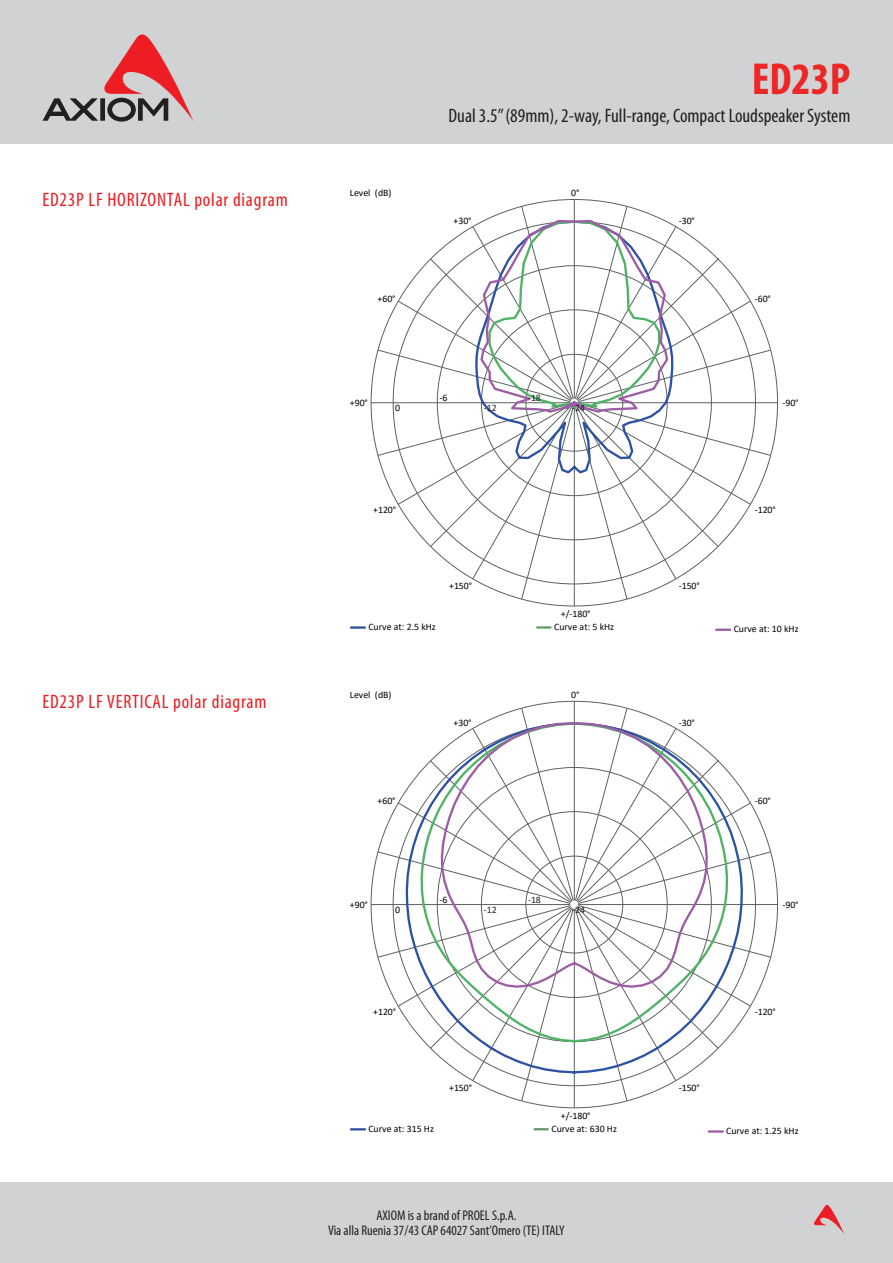
<style>
.page{position:relative;width:893px;height:1263px;background:#fff}
.page>*{position:absolute;margin:0;border:0;box-sizing:border-box;transform-origin:0 0}
.t1{font:700 condensed 45px "Myriad Pro";color:#ed2626}
.t2{font:condensed 19.5px "Myriad Pro";color:#231f20}
.t3{font:condensed 19.5px "Myriad Pro";letter-spacing:.04em;color:#ee1d23}
.t4{font:condensed 14.1px/15px "Myriad Pro";color:#231f20;text-align:center}
.t5{font:9.9px "Calibri";color:#000001}
.t6{font:9.9px "Calibri";letter-spacing:-.01em;color:#231f20}
</style>
<div class="page">
<div style="left:0;top:0;width:893px;height:143px;background:#d1d2d4"></div>
<div style="left:0;top:1183px;width:893px;height:80px;background:#d1d2d4"></div>
<svg style="left:814px;top:1205px;width:30px;height:29px"></svg>
<svg style="left:43px;top:34px;width:151px;height:88px"></svg>
<hr style="left:574px;top:199px;width:1px;height:200px;background:#5d6162">
<hr style="left:574px;top:407px;width:1px;height:199px;background:#5d6162">
<hr style="left:578px;top:402px;width:200px;height:1px;background:#5d6162">
<hr style="left:371px;top:402px;width:199px;height:1px;background:#5d6162">
<svg style="left:378px;top:206px;width:393px;height:393px"></svg>
<hr style="left:351px;top:626px;width:14px;height:3px;background:#2c52a3">
<svg style="left:537px;top:626px;width:13px;height:3px"></svg>
<hr style="left:716px;top:628px;width:14px;height:3px;background:#9d5da6">
<hr style="left:574px;top:701px;width:1px;height:199px;background:#5d6162">
<hr style="left:574px;top:909px;width:1px;height:199px;background:#5d6162">
<hr style="left:578px;top:904px;width:200px;height:1px;background:#5d6162">
<hr style="left:371px;top:904px;width:199px;height:1px;background:#5d6162">
<svg style="left:378px;top:708px;width:393px;height:393px"></svg>
<svg style="left:405px;top:721px;width:339px;height:354px"></svg>
<svg style="left:419px;top:721px;width:310px;height:323px"></svg>
<svg style="left:440px;top:721px;width:269px;height:268px"></svg>
<svg style="left:351px;top:1128px;width:14px;height:2px"></svg>
<svg style="left:534px;top:1128px;width:14px;height:2px"></svg>
<hr style="left:709px;top:1130px;width:14px;height:3px;background:#9d5da6">
<p class="t3" style="left:43px;top:188px;width:247px">ED23P LF HORIZONTAL polar diagram</p>
<p class="t3" style="left:43px;top:689px;width:226px">ED23P LF VERTICAL polar diagram</p>
<h1 class="t1" style="left:752px;top:51px;width:100px">ED23P</h1>
<p class="t5" style="left:350px;top:186px;width:43px">Level (dB)</p>
<p class="t5" style="left:378px;top:292px;width:20px">+60°</p>
<h2 class="t2" style="left:448px;top:104px;width:403px">Dual 3.5” (89mm), 2-way, Full-range, Compact Loudspeaker System</h2>
<p class="t5" style="left:453px;top:214px;width:20px">+30°</p>
<p class="t5" style="left:571px;top:186px;width:10px">0°</p>
<p class="t5" style="left:679px;top:214px;width:18px">-30°</p>
<p class="t5" style="left:755px;top:292px;width:18px">-60°</p>
<p class="t5" style="left:350px;top:396px;width:20px">+90°</p>
<p class="t5" style="left:440px;top:391px;width:9px">-6</p>
<p class="t6" style="left:528px;top:391px;width:14px">-18</p>
<p class="t5" style="left:395px;top:401px;width:6px">0</p>
<p class="t6" style="left:484px;top:401px;width:14px">-12</p>
<p class="t6" style="left:572px;top:401px;width:14px">-24</p>
<p class="t5" style="left:782px;top:396px;width:18px">-90°</p>
<p class="t5" style="left:373px;top:503px;width:24px">+120°</p>
<p class="t5" style="left:755px;top:503px;width:22px">-120°</p>
<p class="t5" style="left:449px;top:579px;width:24px">+150°</p>
<p class="t5" style="left:679px;top:579px;width:22px">-150°</p>
<p class="t5" style="left:561px;top:607px;width:31px">+/-180°</p>
<p class="t5" style="left:368px;top:620px;width:69px">Curve at: 2.5 kHz</p>
<p class="t5" style="left:554px;top:620px;width:61px">Curve at: 5 kHz</p>
<p class="t5" style="left:734px;top:622px;width:66px">Curve at: 10 kHz</p>
<p class="t5" style="left:350px;top:688px;width:43px">Level (dB)</p>
<p class="t5" style="left:571px;top:688px;width:10px">0°</p>
<p class="t5" style="left:453px;top:716px;width:20px">+30°</p>
<p class="t5" style="left:679px;top:716px;width:18px">-30°</p>
<p class="t5" style="left:378px;top:793px;width:20px">+60°</p>
<p class="t5" style="left:755px;top:793px;width:18px">-60°</p>
<p class="t5" style="left:350px;top:898px;width:20px">+90°</p>
<p class="t5" style="left:440px;top:892px;width:9px">-6</p>
<p class="t6" style="left:528px;top:892px;width:14px">-18</p>
<p class="t5" style="left:395px;top:903px;width:6px">0</p>
<p class="t6" style="left:484px;top:903px;width:14px">-12</p>
<p class="t6" style="left:572px;top:903px;width:14px">-24</p>
<p class="t5" style="left:782px;top:898px;width:18px">-90°</p>
<p class="t5" style="left:373px;top:1005px;width:24px">+120°</p>
<p class="t5" style="left:755px;top:1005px;width:22px">-120°</p>
<p class="t5" style="left:449px;top:1080px;width:24px">+150°</p>
<p class="t5" style="left:679px;top:1080px;width:22px">-150°</p>
<p class="t5" style="left:561px;top:1108px;width:31px">+/-180°</p>
<p class="t5" style="left:368px;top:1122px;width:67px">Curve at: 315 Hz</p>
<p class="t5" style="left:551px;top:1122px;width:67px">Curve at: 630 Hz</p>
<p class="t5" style="left:726px;top:1124px;width:74px">Curve at: 1.25 kHz</p>
<h3 class="t4" style="left:328px;top:1208px;width:238px">AXIOM is a brand of PROEL S.p.A.<br>Via alla Ruenia 37/43 CAP 64027 Sant’Omero (TE) ITALY</h3>
</div>
